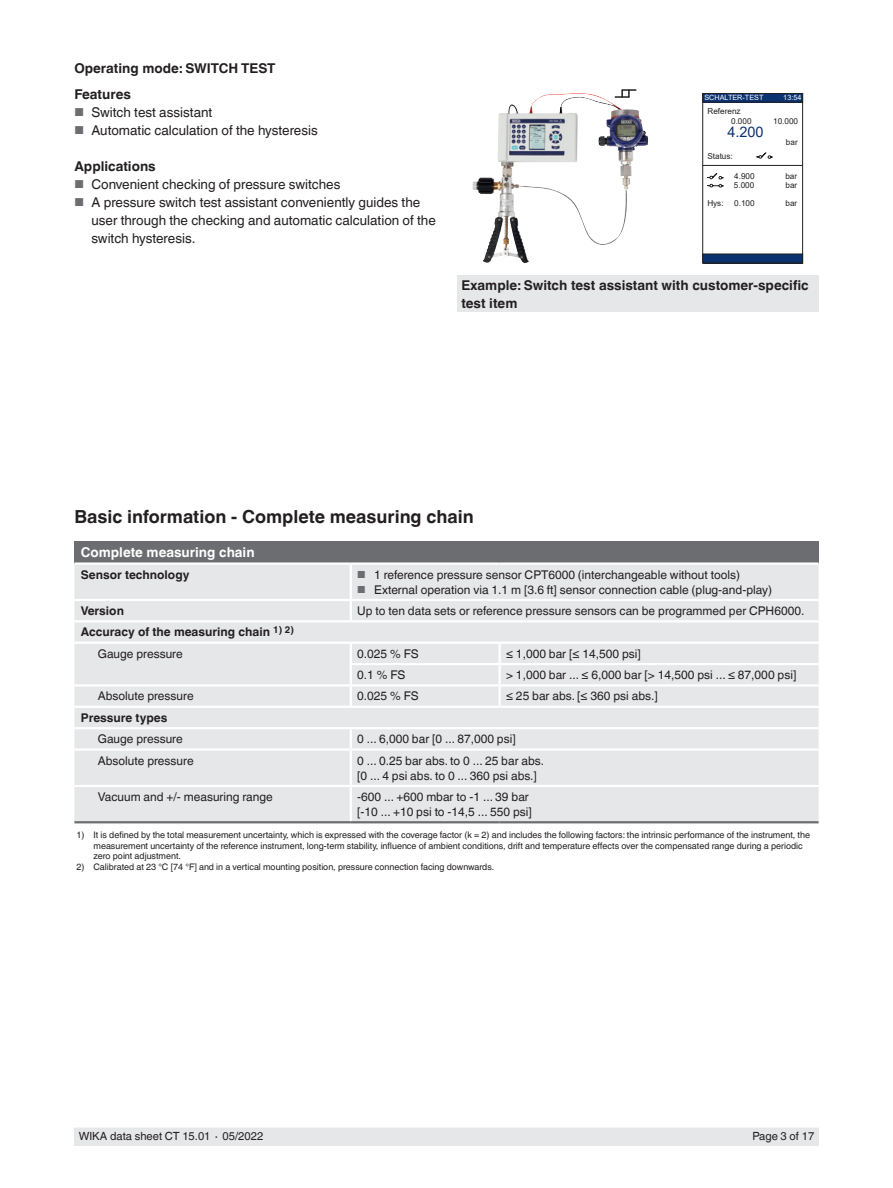
<style>
.page{position:relative;width:893px;height:1188px;background:#fff}
.page>*{position:absolute;margin:0;border:0;box-sizing:border-box;transform-origin:0 0}
.t1{font:700 18px "Helvetica World";color:#231f20}
.t2{font:14.55px "Arial";color:#0b3270}
.t3{font:13.5px/18px "Helvetica World";color:#231f20}
.t4{font:700 13.5px/25.5px "Helvetica World";color:#231f20}
.t5{font:700 13.5px "Helvetica World";color:#fff}
.t6{font:12px/15px "Helvetica World";color:#231f20}
.t7{font:700 12px/21.3px "Helvetica World";color:#231f20}
.t8{font:11.25px "Helvetica World";color:#231f20}
.t9{font:9px/10.5px "Helvetica World";color:#231f20}
.t10{font:8.1px "Arial";color:#231f20}
.t11{font:7.2px "Arial";color:#fff}
.s1{font-size:11.55px;color:#6c6d70}
.s2{font-size:10.2px;color:#6c6d70}
.s3{font-weight:400}
</style>
<div class="page">
<div style="left:74px;top:1128px;width:745px;height:17px;background:#e6e7e9"></div>
<div style="left:457px;top:276px;width:362px;height:36px;background:#e6e7e9"></div>
<div style="left:703px;top:254px;width:100px;height:9px;background:#0b3270"></div>
<div style="left:703px;top:254px;width:100px;height:9px;border:1px solid #231f20"></div>
<svg style="left:707px;top:172px;width:17px;height:15px"></svg>
<hr style="left:703px;top:165px;width:100px;height:1px;background:#231f20">
<svg style="left:756px;top:152px;width:17px;height:7px"></svg>
<div style="left:703px;top:93px;width:100px;height:9px;background:#0b3270"></div>
<div style="left:703px;top:93px;width:100px;height:9px;border:1px solid #231f20"></div>
<div style="left:702px;top:93px;width:101px;height:170px;border:1px solid #231f20"></div>
<svg style="left:615px;top:89px;width:21px;height:9px"></svg>
<img style="left:473px;top:94px;width:95px;height:169px">
<div style="left:74px;top:541px;width:745px;height:23px;background:#6c6d70"></div>
<div style="left:74px;top:565px;width:745px;height:256px;background:#e6e7e9"></div>
<hr style="left:74px;top:599px;width:277px;height:2px;background:#fff">
<hr style="left:74px;top:684px;width:277px;height:3px;background:#fff">
<hr style="left:74px;top:748px;width:277px;height:3px;background:#fff">
<hr style="left:350px;top:565px;width:2px;height:34px;background:#fff">
<hr style="left:351px;top:599px;width:149px;height:2px;background:#fff">
<svg style="left:350px;top:601px;width:2px;height:19px"></svg>
<hr style="left:500px;top:599px;width:319px;height:2px;background:#fff">
<svg style="left:350px;top:729px;width:2px;height:19px"></svg>
<hr style="left:350px;top:751px;width:2px;height:34px;background:#fff">
<hr style="left:350px;top:787px;width:2px;height:34px;background:#fff">
<hr style="left:351px;top:748px;width:149px;height:3px;background:#fff">
<hr style="left:500px;top:748px;width:319px;height:3px;background:#fff">
<hr style="left:74px;top:562px;width:277px;height:3px;background:#fff">
<hr style="left:351px;top:562px;width:149px;height:3px;background:#fff">
<hr style="left:500px;top:562px;width:319px;height:3px;background:#fff">
<hr style="left:74px;top:620px;width:277px;height:2px;background:#fff">
<hr style="left:351px;top:620px;width:149px;height:2px;background:#fff">
<hr style="left:500px;top:620px;width:319px;height:2px;background:#fff">
<hr style="left:74px;top:642px;width:277px;height:2px;background:#fff">
<hr style="left:500px;top:642px;width:319px;height:2px;background:#fff">
<hr style="left:498px;top:644px;width:3px;height:19px;background:#fff">
<hr style="left:500px;top:663px;width:319px;height:2px;background:#fff">
<hr style="left:498px;top:665px;width:3px;height:19px;background:#fff">
<hr style="left:500px;top:684px;width:319px;height:3px;background:#fff">
<hr style="left:498px;top:687px;width:3px;height:19px;background:#fff">
<hr style="left:74px;top:727px;width:277px;height:2px;background:#fff">
<hr style="left:351px;top:727px;width:149px;height:2px;background:#fff">
<hr style="left:500px;top:727px;width:319px;height:2px;background:#fff">
<hr style="left:74px;top:706px;width:277px;height:2px;background:#fff">
<hr style="left:351px;top:706px;width:149px;height:2px;background:#fff">
<hr style="left:500px;top:706px;width:319px;height:2px;background:#fff">
<hr style="left:74px;top:785px;width:277px;height:2px;background:#fff">
<hr style="left:351px;top:785px;width:149px;height:2px;background:#fff">
<hr style="left:500px;top:785px;width:319px;height:2px;background:#fff">
<hr style="left:74px;top:821px;width:277px;height:2px;background:#6c6d70">
<hr style="left:351px;top:821px;width:149px;height:2px;background:#6c6d70">
<hr style="left:500px;top:821px;width:319px;height:2px;background:#6c6d70">
<hr style="left:351px;top:642px;width:149px;height:2px;background:#fff">
<hr style="left:351px;top:684px;width:149px;height:3px;background:#fff">
<hr style="left:350px;top:663px;width:150px;height:2px;background:#fff">
<svg style="left:350px;top:644px;width:2px;height:62px"></svg>
<p class="t4" style="left:74px;top:56px;width:202px">Operating mode: SWITCH TEST<br>Features</p>
<p class="t3" style="left:74px;top:103px;width:139px"><span class="s1">■</span> Switch test assistant</p>
<p class="t3" style="left:74px;top:121px;width:245px"><span class="s1">■</span> Automatic calculation of the hysteresis</p>
<p class="t4" style="left:74px;top:154px;width:83px">Applications</p>
<p class="t3" style="left:74px;top:175px;width:267px"><span class="s1">■</span> Convenient checking of pressure switches</p>
<p class="t3" style="left:91px;top:193px;width:346px;text-indent:-17px"><span class="s1">■</span> A pressure switch test assistant conveniently guides the user through the checking and automatic calculation of the switch hysteresis.</p>
<p class="t10" style="left:707px;top:198px;width:18px">Hys:</p>
<p class="t10" style="left:734px;top:198px;width:22px">0.100</p>
<p class="t10" style="left:785px;top:198px;width:13px">bar</p>
<p class="t11" style="left:704px;top:92px;width:61px">SCHALTER-TEST</p>
<p class="t11" style="left:783px;top:92px;width:20px">13:54</p>
<p class="t10" style="left:707px;top:106px;width:35px">Referenz</p>
<p class="t10" style="left:731px;top:115px;width:22px">0.000</p>
<p class="t10" style="left:773px;top:115px;width:26px">10.000</p>
<p class="t2" style="left:727px;top:122px;width:38px">4.200</p>
<p class="t10" style="left:786px;top:136px;width:13px">bar</p>
<p class="t10" style="left:707px;top:151px;width:27px">Status:</p>
<p class="t10" style="left:734px;top:170px;width:22px">4.900</p>
<p class="t10" style="left:785px;top:170px;width:13px">bar</p>
<p class="t10" style="left:734px;top:180px;width:22px">5.000</p>
<p class="t10" style="left:785px;top:179px;width:13px">bar</p>
<p class="t4" style="left:461px;top:276px;width:349px;line-height:18px">Example: Switch test assistant with customer-specific test item</p>
<h1 class="t1" style="left:74px;top:506px;width:401px">Basic information - Complete measuring chain</h1>
<p class="t5" style="left:81px;top:545px;width:175px">Complete measuring chain</p>
<p class="t7" style="left:81px;top:564px;width:110px">Sensor technology</p>
<p class="t6" style="left:357px;top:567px;width:384px"><span class="s2">■</span> 1 reference pressure sensor CPT6000 (interchangeable without tools)</p>
<p class="t6" style="left:357px;top:582px;width:416px"><span class="s2">■</span> External operation via 1.1 m [3.6 ft] sensor connection cable (plug-and-play)</p>
<p class="t7" style="left:81px;top:600px;width:45px">Version</p>
<p class="t6" style="left:357px;top:603px;width:449px">Up to ten data sets or reference pressure sensors can be programmed per CPH6000.</p>
<p class="t7" style="left:98px;top:622px;width:198px;text-indent:-17px">Accuracy of the measuring chain <sup>1)</sup> <sup>2)<br></sup><span class="s3">Gauge pressure</span></p>
<p class="t6" style="left:357px;top:646px;width:63px">0.025 % FS</p>
<p class="t6" style="left:506px;top:646px;width:136px">≤ 1,000 bar [≤ 14,500 psi]</p>
<p class="t6" style="left:357px;top:667px;width:50px">0.1 % FS</p>
<p class="t6" style="left:506px;top:667px;width:292px">&gt; 1,000 bar ... ≤ 6,000 bar [&gt; 14,500 psi ... ≤ 87,000 psi]</p>
<p class="t6" style="left:98px;top:689px;width:97px">Absolute pressure</p>
<p class="t6" style="left:357px;top:689px;width:63px">0.025 % FS</p>
<p class="t6" style="left:506px;top:689px;width:153px">≤ 25 bar abs. [≤ 360 psi abs.]</p>
<p class="t7" style="left:81px;top:707px;width:88px">Pressure types</p>
<p class="t6" style="left:98px;top:732px;width:86px">Gauge pressure</p>
<p class="t6" style="left:357px;top:732px;width:160px">0 ... 6,000 bar [0 ... 87,000 psi]</p>
<p class="t6" style="left:98px;top:753px;width:97px">Absolute pressure</p>
<p class="t6" style="left:357px;top:753px;width:188px">0 ... 0.25 bar abs. to 0 ... 25 bar abs. [0 ... 4 psi abs. to 0 ... 360 psi abs.]</p>
<p class="t6" style="left:98px;top:789px;width:177px">Vacuum and +/- measuring range</p>
<p class="t6" style="left:357px;top:789px;width:176px">-600 ... +600 mbar to -1 ... 39 bar [-10 ... +10 psi to -14,5 ... 550 psi]</p>
<p class="t9" style="left:94px;top:830px;width:718px;text-indent:-17px">1) It is defined by the total measurement uncertainty, which is expressed with the coverage factor (k = 2) and includes the following factors: the intrinsic performance of the instrument, the measurement uncertainty of the reference instrument, long-term stability, influence of ambient conditions, drift and temperature effects over the compensated range during a periodic zero point adjustment.</p>
<p class="t9" style="left:77px;top:861px;width:419px">2) Calibrated at 23 °C [74 °F] and in a vertical mounting position, pressure connection facing downwards.</p>
<p class="t8" style="left:79px;top:1130px;width:186px">WIKA data sheet CT 15.01 ∙ 05/2022</p>
<p class="t8" style="left:752px;top:1130px;width:63px">Page 3 of 17</p>
</div>
